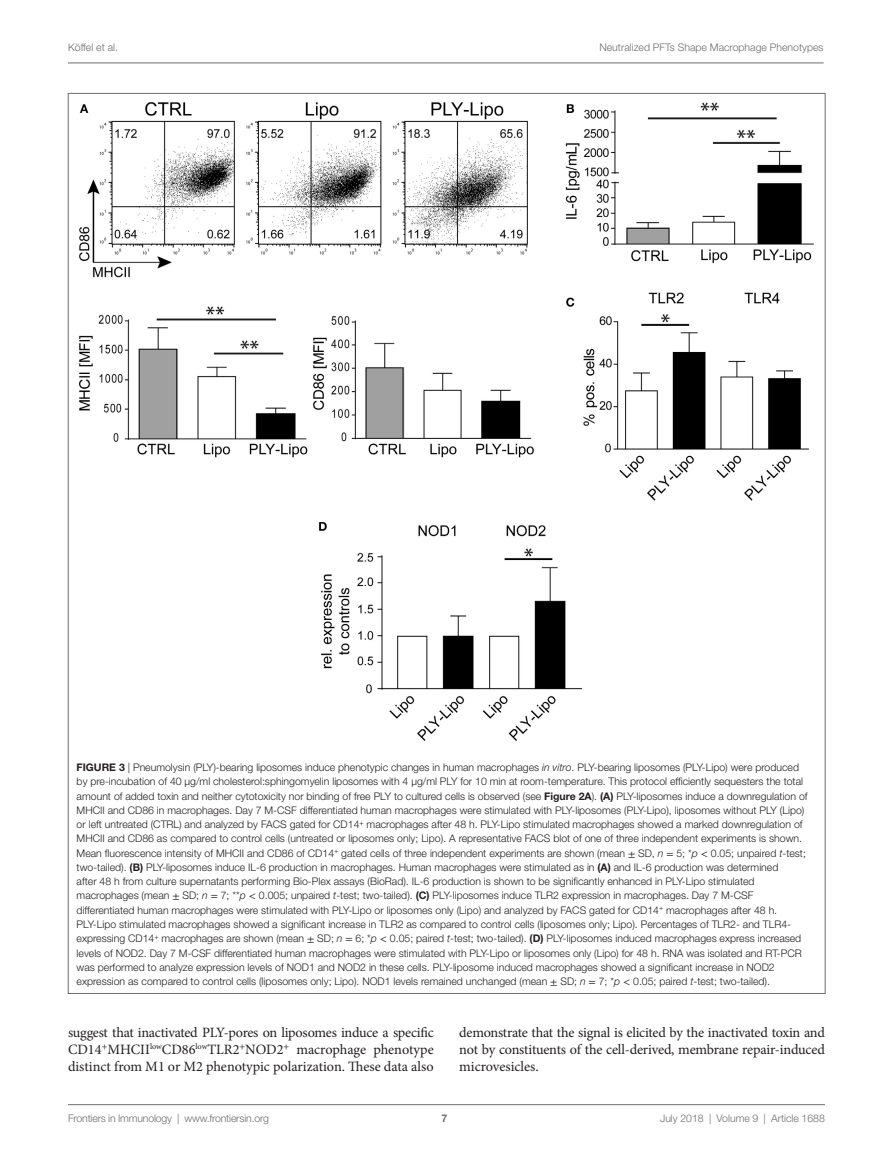
<style>
.page{position:relative;width:893px;height:1170px;background:#fff}
.page>*{position:absolute;margin:0;border:0;box-sizing:border-box;transform-origin:0 0}
.t1{font:14.25px/17.2px "Minion Pro";letter-spacing:-.005em;color:#231f20;text-align:justify}
.t2{font:300 10.5px/14.2px "Helvetica Neue LT Std";color:#231f20}
.t3{font:300 10.5px "Helvetica Neue LT Std";color:#6c6d70}
.t4{font:700 10.5px "Helvetica Neue LT Std";color:#6c6d70}
.s1{font-weight:700}
.s2{font-style:italic}
.s3{font-family:"STIX General";font-weight:400}
</style>
<div class="page">
<img style="left:79px;top:102px;width:735px;height:639px">
<hr style="left:68px;top:1104px;width:757px;height:1px;background:#6c6d70">
<hr style="left:68px;top:63px;width:755px;height:1px;background:#6c6d70">
<p class="t3" style="left:68px;top:41px;width:51px">Köffel et al.</p>
<p class="t3" style="left:599px;top:41px;width:226px">Neutralized PFTs Shape Macrophage Phenotypes</p>
<p class="t2" style="left:77px;top:760px;width:732px"><span class="s1">Figure 3</span> | Pneumolysin (PLY)-bearing liposomes induce phenotypic changes in human macrophages <span class="s2">in vitro</span>. PLY-bearing liposomes (PLY-Lipo) were produced by pre-incubation of 40 µg/ml cholesterol:sphingomyelin liposomes with 4 µg/ml PLY for 10 min at room-temperature. This protocol efficiently sequesters the total amount of added toxin and neither cytotoxicity nor binding of free PLY to cultured cells is observed (see <span class="s1">Figure 2A</span>). <span class="s1">(A)</span> PLY-liposomes induce a downregulation of MHCII and CD86 in macrophages. Day 7 M-CSF differentiated human macrophages were stimulated with PLY-liposomes (PLY-Lipo), liposomes without PLY (Lipo) or left untreated (CTRL) and analyzed by FACS gated for CD14<sup>+</sup> macrophages after 48 h. PLY-Lipo stimulated macrophages showed a marked downregulation of MHCII and CD86 as compared to control cells (untreated or liposomes only; Lipo). A representative FACS blot of one of three independent experiments is shown.<br>Mean fluorescence intensity of MHCII and CD86 of CD14<sup>+</sup> gated cells of three independent experiments are shown (mean <span class="s3">±</span> SD, <span class="s2">n</span> <span class="s3">=</span> 5; *<span class="s2">p</span> <span class="s3">&lt;</span> 0.05; unpaired <span class="s2">t</span>-test; two-tailed). <span class="s1">(B)</span> PLY-liposomes induce IL-6 production in macrophages. Human macrophages were stimulated as in <span class="s1">(A)</span> and IL-6 production was determined<br>after 48 h from culture supernatants performing Bio-Plex assays (BioRad). IL-6 production is shown to be significantly enhanced in PLY-Lipo stimulated macrophages (mean <span class="s3">±</span> SD; <span class="s2">n</span> <span class="s3">=</span> 7; **<span class="s2">p</span> <span class="s3">&lt;</span> 0.005; unpaired <span class="s2">t</span>-test; two-tailed). <span class="s1">(C)</span> PLY-liposomes induce TLR2 expression in macrophages. Day 7 M-CSF differentiated human macrophages were stimulated with PLY-Lipo or liposomes only (Lipo) and analyzed by FACS gated for CD14<sup>+</sup> macrophages after 48 h.<br>PLY-Lipo stimulated macrophages showed a significant increase in TLR2 as compared to control cells (liposomes only; Lipo). Percentages of TLR2- and TLR4- expressing CD14<sup>+</sup> macrophages are shown (mean <span class="s3">±</span> SD; <span class="s2">n</span> <span class="s3">=</span> 6; *<span class="s2">p</span> <span class="s3">&lt;</span> 0.05; paired <span class="s2">t</span>-test; two-tailed). <span class="s1">(D)</span> PLY-liposomes induced macrophages express increased levels of NOD2. Day 7 M-CSF differentiated human macrophages were stimulated with PLY-Lipo or liposomes only (Lipo) for 48 h. RNA was isolated and RT-PCR was performed to analyze expression levels of NOD1 and NOD2 in these cells. PLY-liposome induced macrophages showed a significant increase in NOD2 expression as compared to control cells (liposomes only; Lipo). NOD1 levels remained unchanged (mean <span class="s3">±</span> SD; <span class="s2">n</span> <span class="s3">=</span> 7; *<span class="s2">p</span> <span class="s3">&lt;</span> 0.05; paired <span class="s2">t</span>-test; two-tailed).</p>
<h1 class="t1" style="left:68px;top:1023px;width:367px">suggest that inactivated PLY-pores on liposomes induce a specific CD14<sup>+</sup>MHCII<sup>low</sup>CD86<sup>low</sup>TLR2<sup>+</sup>NOD2<sup>+</sup> macrophage phenotype distinct from M1 or M2 phenotypic polarization. These data also</h1>
<h1 class="t1" style="left:459px;top:1023px;width:367px">demonstrate that the signal is elicited by the inactivated toxin and not by constituents of the cell-derived, membrane repair-induced microvesicles.</h1>
<p class="t3" style="left:68px;top:1111px;width:203px">Frontiers in Immunology | www.frontiersin.org</p>
<p class="t3" style="left:660px;top:1111px;width:166px">July 2018 | Volume 9 | Article 1688</p>
<p class="t4" style="left:441px;top:1111px;width:7px">7</p>
</div>
